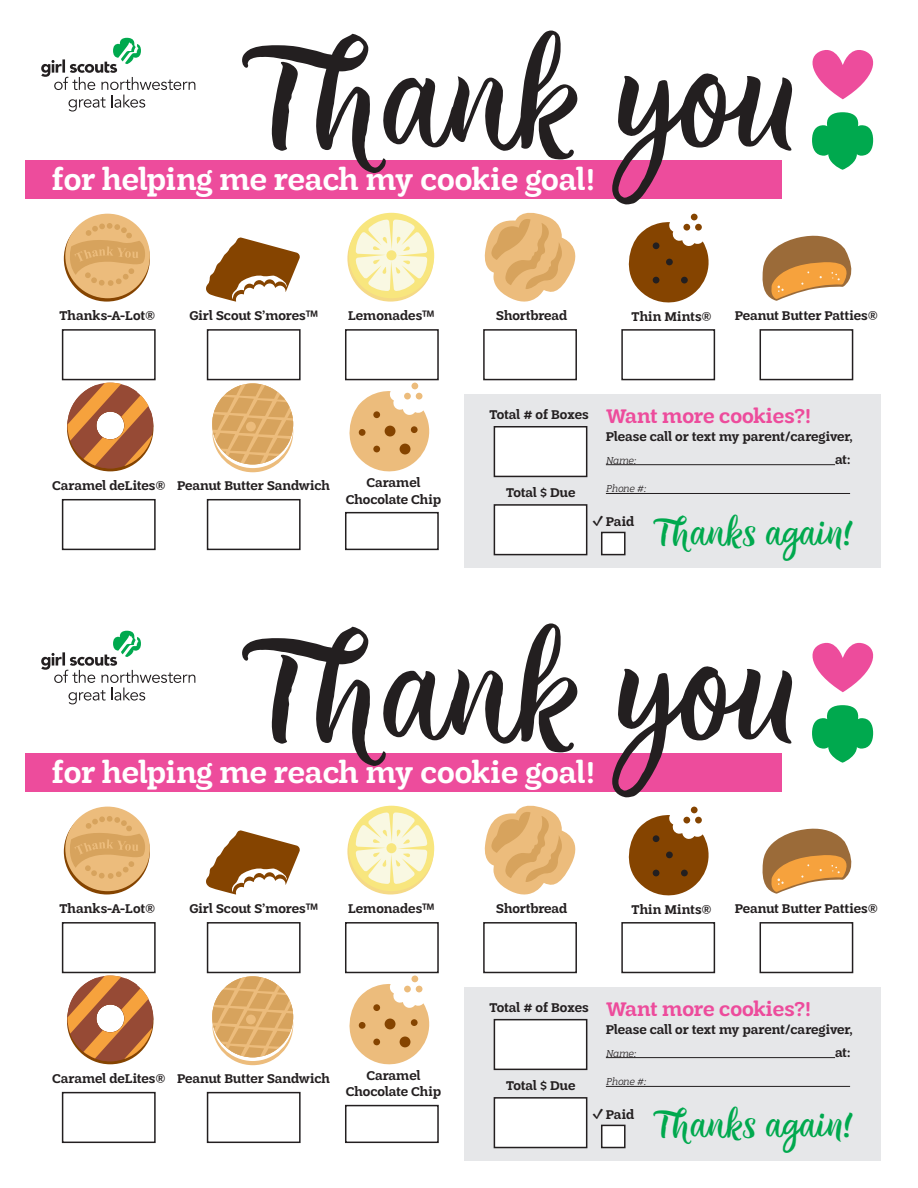
<style>
.page{position:relative;width:918px;height:1188px;background:#fff}
.page>*{position:absolute;margin:0;border:0;box-sizing:border-box;transform-origin:0 0}
.t1{font:140.1px "Thin Mint Script";color:#231f20}
.t2{font:37.05px "Thin Mint Script";color:#00a94e}
.t3{font:600 31.5px "Trefoil Slab";letter-spacing:-.01em;color:#fff}
.t4{font:600 21px "Trefoil Slab";letter-spacing:-.01em;color:#ed4c9c}
.t5{font:600 13.5px "Trefoil Slab";letter-spacing:-.005em;color:#231f20}
.t6{font:italic 300 10.5px "Trefoil Slab";letter-spacing:-.02em;color:#231f20}
.s1{font-size:15px}
</style>
<div class="page">
<svg style="left:628px;top:222px;width:81px;height:81px"></svg>
<div style="left:691px;top:214px;width:7px;height:6px;background:#854400;border-radius:50%"></div>
<div style="left:695px;top:224px;width:7px;height:7px;background:#854400;border-radius:50%"></div>
<div style="left:683px;top:224px;width:7px;height:7px;background:#854400;border-radius:50%"></div>
<svg style="left:67px;top:383px;width:86px;height:88px"></svg>
<svg style="left:484px;top:212px;width:92px;height:90px"></svg>
<svg style="left:347px;top:215px;width:87px;height:87px"></svg>
<div style="left:349px;top:213px;width:85px;height:85px;background:#f8e67e;border-radius:50%"></div>
<svg style="left:356px;top:219px;width:71px;height:72px"></svg>
<svg style="left:64px;top:216px;width:86px;height:86px"></svg>
<div style="left:65px;top:214px;width:85px;height:84px;background:#ecbc7c;border-radius:50%"></div>
<svg style="left:66px;top:223px;width:80px;height:63px"></svg>
<div style="left:25px;top:160px;width:756px;height:38px;background:#ed4c9c"></div>
<svg style="left:41px;top:38px;width:154px;height:74px"></svg>
<svg style="left:206px;top:237px;width:94px;height:65px"></svg>
<svg style="left:762px;top:235px;width:90px;height:66px"></svg>
<svg style="left:349px;top:391px;width:81px;height:81px"></svg>
<div style="left:411px;top:383px;width:7px;height:6px;background:#ecbc7c;border-radius:50%"></div>
<div style="left:416px;top:393px;width:7px;height:7px;background:#ecbc7c;border-radius:50%"></div>
<div style="left:404px;top:393px;width:7px;height:7px;background:#ecbc7c;border-radius:50%"></div>
<div style="left:373px;top:411px;width:7px;height:7px;background:#854400;border-radius:50%"></div>
<div style="left:385px;top:426px;width:11px;height:10px;background:#854400;border-radius:50%"></div>
<div style="left:373px;top:446px;width:7px;height:6px;background:#854400;border-radius:50%"></div>
<div style="left:400px;top:444px;width:10px;height:10px;background:#854400;border-radius:50%"></div>
<div style="left:411px;top:426px;width:7px;height:7px;background:#854400;border-radius:50%"></div>
<div style="left:359px;top:429px;width:7px;height:7px;background:#854400;border-radius:50%"></div>
<div style="left:62px;top:329px;width:94px;height:51px;border:2px solid #231f20"></div>
<div style="left:207px;top:329px;width:94px;height:51px;border:2px solid #231f20"></div>
<div style="left:345px;top:329px;width:94px;height:51px;border:2px solid #231f20"></div>
<div style="left:483px;top:329px;width:94px;height:51px;border:2px solid #231f20"></div>
<div style="left:621px;top:329px;width:94px;height:51px;border:2px solid #231f20"></div>
<div style="left:62px;top:499px;width:94px;height:51px;border:2px solid #231f20"></div>
<div style="left:207px;top:499px;width:94px;height:51px;border:2px solid #231f20"></div>
<div style="left:345px;top:512px;width:94px;height:38px;border:2px solid #231f20"></div>
<div style="left:760px;top:329px;width:93px;height:51px;border:2px solid #231f20"></div>
<div style="left:464px;top:395px;width:417px;height:173px;background:#e6e7e9"></div>
<svg style="left:812px;top:112px;width:61px;height:58px"></svg>
<svg style="left:812px;top:50px;width:62px;height:49px"></svg>
<div style="left:494px;top:427px;width:93px;height:49px;background:#fff"></div>
<div style="left:494px;top:426px;width:93px;height:51px;border:2px solid #231f20"></div>
<div style="left:494px;top:505px;width:93px;height:50px;background:#fff"></div>
<div style="left:494px;top:504px;width:93px;height:51px;border:2px solid #231f20"></div>
<div style="left:602px;top:532px;width:23px;height:23px;background:#fff"></div>
<div style="left:601px;top:532px;width:25px;height:23px;border:2px solid #231f20"></div>
<hr style="left:606px;top:464px;width:229px;height:1px;background:#231f20">
<hr style="left:606px;top:493px;width:244px;height:1px;background:#231f20">
<svg style="left:212px;top:391px;width:81px;height:81px"></svg>
<svg style="left:212px;top:383px;width:81px;height:81px"></svg>
<div style="left:246px;top:422px;width:10px;height:9px;background:#ecbc7c;border-radius:50%"></div>
<svg style="left:628px;top:815px;width:81px;height:81px"></svg>
<div style="left:691px;top:807px;width:7px;height:6px;background:#854400;border-radius:50%"></div>
<div style="left:695px;top:817px;width:7px;height:6px;background:#854400;border-radius:50%"></div>
<div style="left:683px;top:817px;width:7px;height:6px;background:#854400;border-radius:50%"></div>
<svg style="left:67px;top:976px;width:86px;height:88px"></svg>
<svg style="left:484px;top:805px;width:92px;height:90px"></svg>
<svg style="left:347px;top:808px;width:87px;height:87px"></svg>
<div style="left:349px;top:806px;width:85px;height:85px;background:#f8e67e;border-radius:50%"></div>
<svg style="left:356px;top:812px;width:71px;height:72px"></svg>
<svg style="left:64px;top:808px;width:86px;height:87px"></svg>
<div style="left:65px;top:807px;width:85px;height:84px;background:#ecbc7c;border-radius:50%"></div>
<svg style="left:66px;top:816px;width:80px;height:63px"></svg>
<div style="left:25px;top:753px;width:756px;height:38px;background:#ed4c9c"></div>
<svg style="left:41px;top:631px;width:154px;height:73px"></svg>
<svg style="left:206px;top:830px;width:94px;height:65px"></svg>
<svg style="left:762px;top:828px;width:90px;height:66px"></svg>
<svg style="left:349px;top:984px;width:81px;height:81px"></svg>
<div style="left:411px;top:976px;width:7px;height:6px;background:#ecbc7c;border-radius:50%"></div>
<div style="left:416px;top:986px;width:7px;height:6px;background:#ecbc7c;border-radius:50%"></div>
<div style="left:404px;top:986px;width:7px;height:6px;background:#ecbc7c;border-radius:50%"></div>
<div style="left:373px;top:1004px;width:7px;height:7px;background:#854400;border-radius:50%"></div>
<div style="left:385px;top:1019px;width:11px;height:10px;background:#854400;border-radius:50%"></div>
<div style="left:373px;top:1039px;width:7px;height:6px;background:#854400;border-radius:50%"></div>
<div style="left:400px;top:1037px;width:10px;height:10px;background:#854400;border-radius:50%"></div>
<div style="left:411px;top:1019px;width:7px;height:7px;background:#854400;border-radius:50%"></div>
<div style="left:359px;top:1022px;width:7px;height:7px;background:#854400;border-radius:50%"></div>
<div style="left:62px;top:922px;width:94px;height:51px;border:2px solid #231f20"></div>
<div style="left:207px;top:922px;width:94px;height:51px;border:2px solid #231f20"></div>
<div style="left:345px;top:922px;width:94px;height:51px;border:2px solid #231f20"></div>
<div style="left:483px;top:922px;width:94px;height:51px;border:2px solid #231f20"></div>
<div style="left:621px;top:922px;width:94px;height:51px;border:2px solid #231f20"></div>
<div style="left:62px;top:1092px;width:94px;height:51px;border:2px solid #231f20"></div>
<div style="left:207px;top:1092px;width:94px;height:51px;border:2px solid #231f20"></div>
<div style="left:345px;top:1105px;width:94px;height:38px;border:2px solid #231f20"></div>
<div style="left:760px;top:922px;width:93px;height:51px;border:2px solid #231f20"></div>
<div style="left:464px;top:988px;width:417px;height:173px;background:#e6e7e9"></div>
<svg style="left:812px;top:705px;width:61px;height:58px"></svg>
<svg style="left:812px;top:642px;width:62px;height:50px"></svg>
<div style="left:494px;top:1020px;width:93px;height:49px;background:#fff"></div>
<div style="left:494px;top:1019px;width:93px;height:51px;border:2px solid #231f20"></div>
<div style="left:494px;top:1098px;width:93px;height:50px;background:#fff"></div>
<div style="left:494px;top:1097px;width:93px;height:51px;border:2px solid #231f20"></div>
<div style="left:602px;top:1125px;width:23px;height:23px;background:#fff"></div>
<div style="left:601px;top:1125px;width:25px;height:23px;border:2px solid #231f20"></div>
<hr style="left:606px;top:1057px;width:229px;height:1px;background:#231f20">
<hr style="left:606px;top:1086px;width:244px;height:1px;background:#231f20">
<svg style="left:212px;top:984px;width:81px;height:81px"></svg>
<svg style="left:212px;top:976px;width:81px;height:81px"></svg>
<div style="left:246px;top:1015px;width:10px;height:9px;background:#ecbc7c;border-radius:50%"></div>
<p class="t1" style="left:237px;top:16px;width:562px">Thank you</p>
<p class="t3" style="left:52px;top:163px;width:544px">for helping me reach my cookie goal!</p>
<p class="t5" style="left:60px;top:309px;width:97px">Thanks-A-Lot®</p>
<p class="t5" style="left:189px;top:309px;width:130px">Girl Scout S’mores™</p>
<p class="t5" style="left:348px;top:309px;width:88px">Lemonades™</p>
<p class="t5" style="left:496px;top:309px;width:73px">Shortbread</p>
<p class="t5" style="left:735px;top:309px;width:145px">Peanut Butter Patties®</p>
<p class="t5" style="left:632px;top:309px;width:82px">Thin Mints®</p>
<p class="t5" style="left:52px;top:478px;width:115px">Caramel deLites®</p>
<p class="t5" style="left:177px;top:478px;width:154px">Peanut Butter Sandwich</p>
<p class="t5" style="left:366px;top:475px;width:56px">Caramel</p>
<p class="t5" style="left:346px;top:492px;width:97px">Chocolate Chip</p>
<p class="t4" style="left:606px;top:405px;width:206px">Want more cookies?!</p>
<p class="t5" style="left:606px;top:429px;width:248px">Please call or text my parent/caregiver,</p>
<p class="t6" style="left:606px;top:454px;width:32px">Name:</p>
<p class="t5" style="left:835px;top:452px;width:17px">at:</p>
<p class="t6" style="left:606px;top:483px;width:42px">Phone #:</p>
<p class="t2" style="left:652px;top:510px;width:202px">Thanks again!</p>
<p class="t5" style="left:490px;top:407px;width:101px">Total # of Boxes</p>
<p class="t5" style="left:506px;top:485px;width:71px">Total $ Due</p>
<p class="t5" style="left:592px;top:514px;width:44px"><span class="s1">✓</span> Paid</p>
<p class="t1" style="left:237px;top:609px;width:562px">Thank you</p>
<p class="t3" style="left:52px;top:755px;width:544px">for helping me reach my cookie goal!</p>
<p class="t5" style="left:60px;top:901px;width:97px">Thanks-A-Lot®</p>
<p class="t5" style="left:189px;top:901px;width:130px">Girl Scout S’mores™</p>
<p class="t5" style="left:348px;top:901px;width:88px">Lemonades™</p>
<p class="t5" style="left:496px;top:901px;width:73px">Shortbread</p>
<p class="t5" style="left:735px;top:901px;width:145px">Peanut Butter Patties®</p>
<p class="t5" style="left:632px;top:902px;width:82px">Thin Mints®</p>
<p class="t5" style="left:52px;top:1071px;width:115px">Caramel deLites®</p>
<p class="t5" style="left:177px;top:1071px;width:154px">Peanut Butter Sandwich</p>
<p class="t5" style="left:366px;top:1068px;width:56px">Caramel</p>
<p class="t5" style="left:346px;top:1084px;width:97px">Chocolate Chip</p>
<p class="t4" style="left:606px;top:998px;width:206px">Want more cookies?!</p>
<p class="t5" style="left:606px;top:1022px;width:248px">Please call or text my parent/caregiver,</p>
<p class="t6" style="left:606px;top:1047px;width:32px">Name:</p>
<p class="t5" style="left:835px;top:1045px;width:17px">at:</p>
<p class="t6" style="left:606px;top:1076px;width:42px">Phone #:</p>
<p class="t2" style="left:652px;top:1103px;width:202px">Thanks again!</p>
<p class="t5" style="left:490px;top:1000px;width:101px">Total # of Boxes</p>
<p class="t5" style="left:506px;top:1078px;width:71px">Total $ Due</p>
<p class="t5" style="left:592px;top:1107px;width:44px"><span class="s1">✓</span> Paid</p>
</div>
